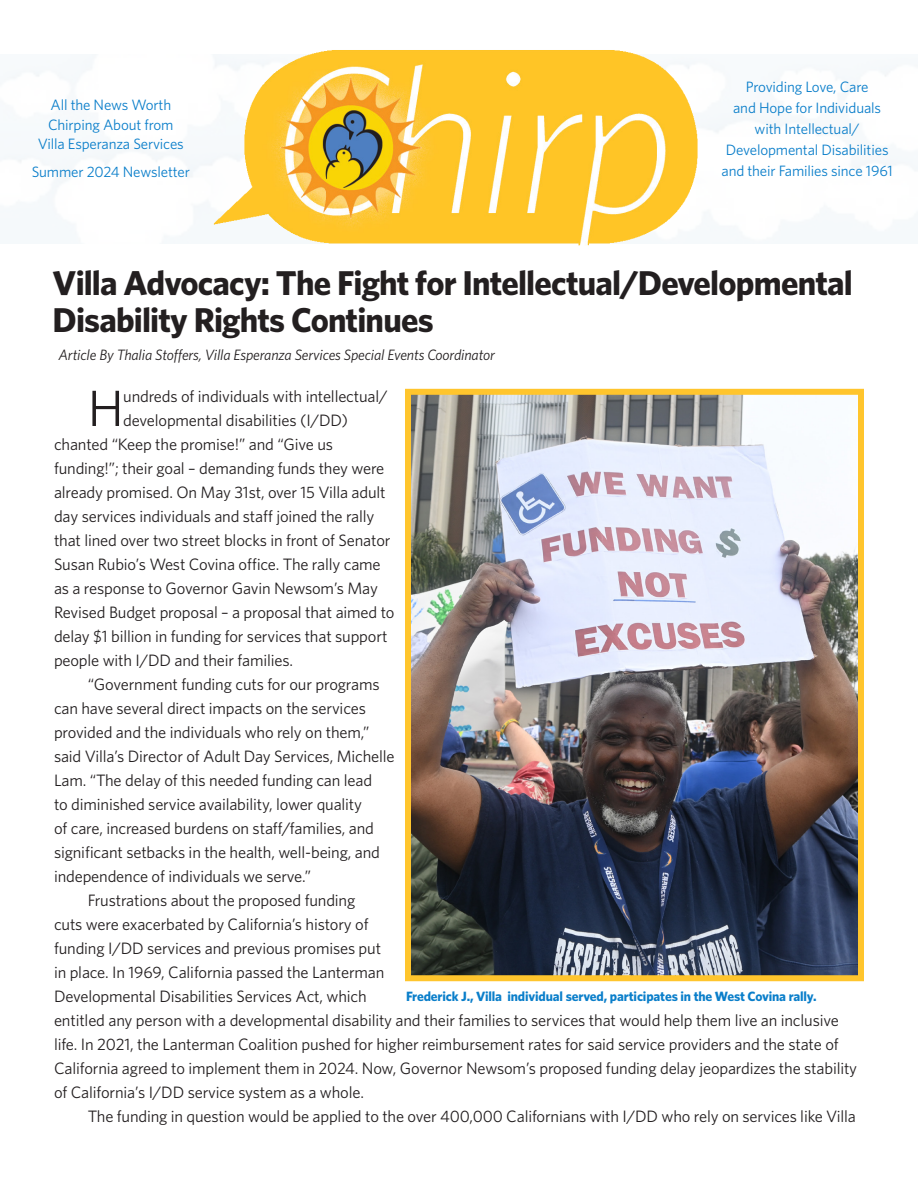
<style>
.page{position:relative;width:918px;height:1188px;background:#fff}
.page>*{position:absolute;margin:0;border:0;box-sizing:border-box;transform-origin:0 0}
.t1{font:51px "Whitney";color:#231f20}
.t2{font:700 34.5px/37.5px "Whitney";letter-spacing:-.025em;color:#231f20}
.t3{font:16.5px/24px "Whitney";letter-spacing:-.01em;color:#231f20}
.t4{font:15px/21px "Whitney";letter-spacing:-.01em;color:#0a7eca;text-align:center}
.t5{font:italic 15px "Whitney";letter-spacing:-.01em;color:#231f20}
.t6{font:700 13.5px "Whitney";letter-spacing:-.01em;color:#0a7eca}
</style>
<div class="page">
<img style="left:412px;top:396px;width:445px;height:578px">
<div style="left:405px;top:389px;width:459px;height:592px;border:6px solid #ffc52d"></div>
<img style="left:201px;top:50px;width:513px;height:196px">
<p class="t4" style="left:51px;top:94px;width:122px">All the News Worth</p>
<p class="t4" style="left:48px;top:113px;width:127px">Chirping About from</p>
<p class="t4" style="left:38px;top:133px;width:147px">Villa Esperanza Services</p>
<p class="t4" style="left:32px;top:161px;width:160px">Summer 2024 Newsletter</p>
<p class="t4" style="left:746px;top:76px;width:124px">Providing Love, Care</p>
<p class="t4" style="left:733px;top:97px;width:150px">and Hope for Individuals</p>
<p class="t4" style="left:726px;top:118px;width:164px">with Intellectual/<br>Developmental Disabilities</p>
<p class="t4" style="left:722px;top:160px;width:173px">and their Families since 1961</p>
<p class="t2" style="left:53px;top:263px;width:802px">Villa Advocacy: The Fight for Intellectual/Developmental<br>Disability Rights Continues</p>
<p class="t5" style="left:58px;top:345px;width:438px">Article By Thalia Stoffers, Villa Esperanza Services Special Events Coordinator</p>
<p class="t1" style="left:88px;top:374px;width:37px">H</p>
<p class="t3" style="left:123px;top:384px;width:266px">undreds of individuals with intellectual/</p>
<p class="t3" style="left:123px;top:408px;width:226px">developmental disabilities (I/DD)</p>
<p class="t3" style="left:54px;top:432px;width:281px">chanted “Keep the promise!” and “Give us</p>
<p class="t3" style="left:54px;top:456px;width:332px">funding!”; their goal – demanding funds they were</p>
<p class="t3" style="left:54px;top:480px;width:333px">already promised. On May 31st, over 15 Villa adult</p>
<p class="t3" style="left:54px;top:504px;width:322px">day services individuals and staff joined the rally</p>
<p class="t3" style="left:54px;top:528px;width:338px">that lined over two street blocks in front of Senator</p>
<p class="t3" style="left:54px;top:552px;width:328px">Susan Rubio’s West Covina office. The rally came</p>
<p class="t3" style="left:54px;top:576px;width:325px">as a response to Governor Gavin Newsom’s May</p>
<p class="t3" style="left:54px;top:600px;width:342px">Revised Budget proposal – a proposal that aimed to</p>
<p class="t3" style="left:54px;top:624px;width:335px">delay $1 billion in funding for services that support</p>
<p class="t3" style="left:54px;top:648px;width:241px">people with I/DD and their families.</p>
<p class="t3" style="left:54px;top:672px;width:342px;text-indent:34px">“Government funding cuts for our programs can have several direct impacts on the services provided and the individuals who rely on them,” said Villa’s Director of Adult Day Services, Michelle Lam. “The delay of this needed funding can lead<br>to diminished service availability, lower quality<br>of care, increased burdens on staff/families, and significant setbacks in the health, well-being, and independence of individuals we serve.”</p>
<p class="t3" style="left:54px;top:888px;width:805px;text-indent:34px">Frustrations about the proposed funding<br>cuts were exacerbated by California’s history of<br>funding I/DD services and previous promises put<br>in place. In 1969, California passed the Lanterman<br>Developmental Disabilities Services Act, which<br>entitled any person with a developmental disability and their families to services that would help them live an inclusive life. In 2021, the Lanterman Coalition pushed for higher reimbursement rates for said service providers and the state of California agreed to implement them in 2024. Now, Governor Newsom’s proposed funding delay jeopardizes the stability of California’s I/DD service system as a whole.</p>
<p class="t3" style="left:88px;top:1104px;width:770px">The funding in question would be applied to the over 400,000 Californians with I/DD who rely on services like Villa</p>
<p class="t6" style="left:406px;top:987px;width:412px">Frederick J., Villa individual served, participates in the West Covina rally.</p>
</div>
